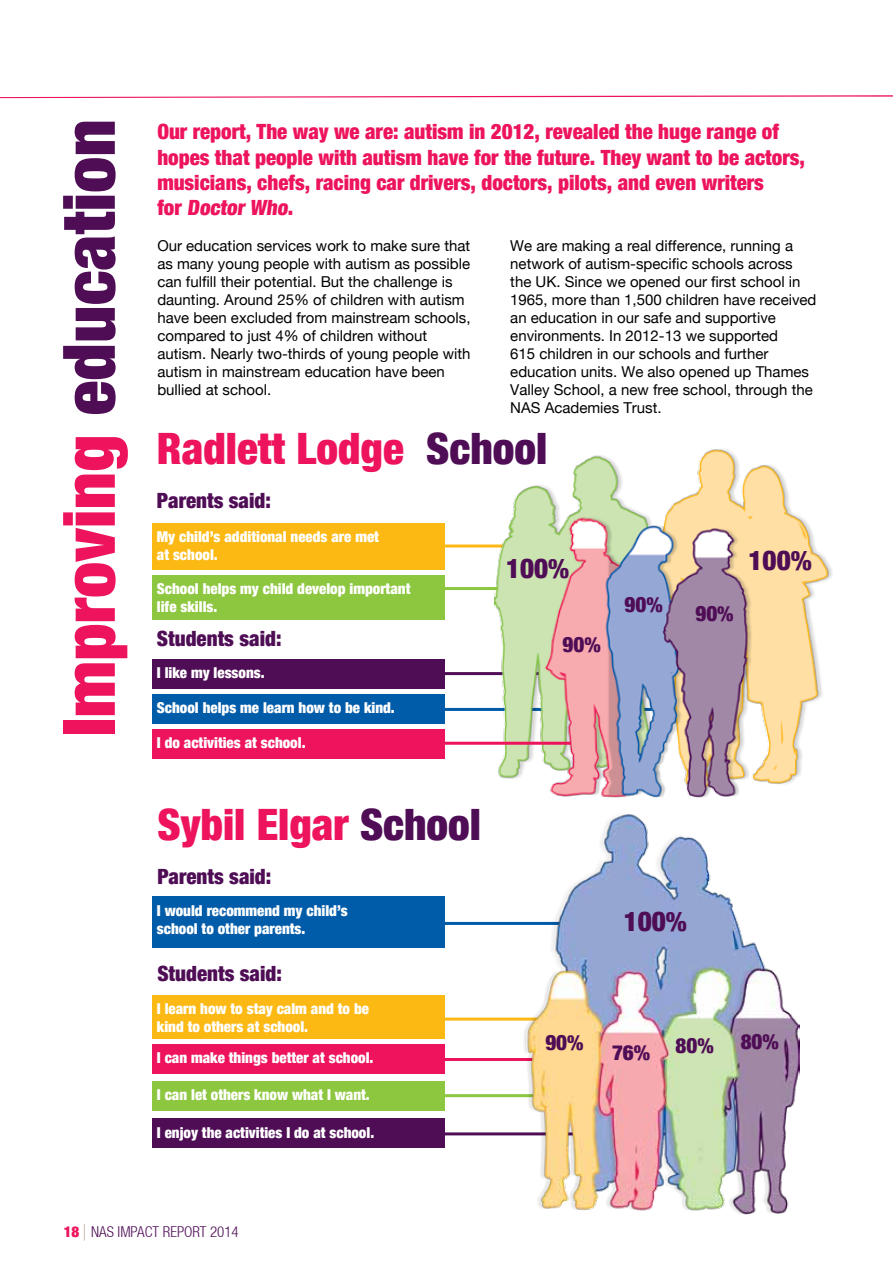
<style>
.page{position:relative;width:893px;height:1263px;background:#fff}
.page>*{position:absolute;margin:0;border:0;box-sizing:border-box;transform-origin:0 0}
.t1{font:900 condensed 72.3px "Helvetica Neue";color:#ed135d}
.t2{font:900 condensed 43.2px "Helvetica Neue";color:#ed135d}
.t3{font:900 condensed 27px "Helvetica Neue";color:#4f0d56}
.t4{font:900 condensed 21px/25.2px "Helvetica Neue";color:#ed135d}
.t5{font:900 condensed 21px "Helvetica Neue";color:#4f0d56}
.t6{font:15px/18px "Helvetica Neue";color:#000}
.t7{font:900 condensed 15px/18px "Helvetica Neue";color:#fff}
.t8{font:300 condensed 15px "Helvetica Neue LT";color:#4f0d56}
.s1{color:#4f0d56}
.s2{font-family:"Helvetica Neue";font-weight:900;color:#ed135d}
.s3{font-family:"Helvetica Neue";font-stretch:normal;font-size:16.5px;color:#bbb0a6}
</style>
<div class="page">
<svg style="left:0;top:95px;width:893px;height:3px"></svg>
<hr style="left:445px;top:1017px;width:221px;height:3px;background:#fdb913">
<hr style="left:445px;top:922px;width:221px;height:3px;background:#005ba8">
<hr style="left:445px;top:1058px;width:221px;height:3px;background:#ed135d">
<hr style="left:445px;top:1094px;width:221px;height:3px;background:#8dc63f">
<hr style="left:445px;top:1132px;width:221px;height:3px;background:#4f0d56">
<hr style="left:445px;top:708px;width:240px;height:3px;background:#005ba8">
<hr style="left:445px;top:672px;width:240px;height:3px;background:#4f0d56">
<hr style="left:445px;top:544px;width:221px;height:3px;background:#fdb913">
<img style="left:524px;top:814px;width:275px;height:400px">
<div style="left:153px;top:897px;width:292px;height:51px;background:#005ba8"></div>
<div style="left:153px;top:995px;width:292px;height:44px;background:#fdb913"></div>
<div style="left:153px;top:1044px;width:292px;height:29px;background:#ed135d"></div>
<div style="left:153px;top:1081px;width:292px;height:30px;background:#8dc63f"></div>
<div style="left:153px;top:1119px;width:292px;height:29px;background:#4f0d56"></div>
<img style="left:495px;top:449px;width:338px;height:349px">
<div style="left:153px;top:523px;width:292px;height:46px;background:#fdb913"></div>
<div style="left:153px;top:575px;width:292px;height:45px;background:#8dc63f"></div>
<div style="left:153px;top:659px;width:292px;height:29px;background:#4f0d56"></div>
<div style="left:153px;top:694px;width:292px;height:29px;background:#005ba8"></div>
<div style="left:153px;top:729px;width:292px;height:29px;background:#ed135d"></div>
<hr style="left:445px;top:587px;width:52px;height:3px;background:#8dc63f">
<hr style="left:429px;top:742px;width:142px;height:3px;background:#ed135d">
<h1 class="t1" style="left:45px;top:736px;width:619px;rotate:-90deg">Improving <span class="s1">education</span></h1>
<h3 class="t4" style="left:157px;top:119px;width:649px">Our report, The way we are: autism in 2012, revealed the huge range of hopes that people with autism have for the future. They want to be actors, musicians, chefs, racing car drivers, doctors, pilots, and even writers<br>for Doctor Who.</h3>
<p class="t6" style="left:157px;top:237px;width:315px">Our education services work to make sure that as many young people with autism as possible can fulfill their potential. But the challenge is daunting. Around 25% of children with autism have been excluded from mainstream schools, compared to just 4% of children without autism. Nearly two-thirds of young people with autism in mainstream education have been bullied at school.</p>
<p class="t6" style="left:510px;top:237px;width:308px">We are making a real difference, running a network of autism-specific schools across the UK. Since we opened our first school in 1965, more than 1,500 children have received an education in our safe and supportive environments. In 2012-13 we supported<br>615 children in our schools and further education units. We also opened up Thames Valley School, a new free school, through the NAS Academies Trust.</p>
<h2 class="t2" style="left:157px;top:422px;width:392px">Radlett Lodge <span class="s1">School</span></h2>
<h3 class="t5" style="left:157px;top:487px;width:116px">Parents said:</h3>
<p class="t7" style="left:157px;top:527px;width:224px">My child’s additional needs are met at school.</p>
<p class="t7" style="left:157px;top:580px;width:255px">School helps my child develop important life skills.</p>
<h3 class="t5" style="left:157px;top:625px;width:126px">Students said:</h3>
<p class="t7" style="left:157px;top:663px;width:109px">I like my lessons.</p>
<p class="t7" style="left:157px;top:699px;width:239px">School helps me learn how to be kind.</p>
<p class="t7" style="left:157px;top:733px;width:150px">I do activities at school.</p>
<h3 class="t3" style="left:506px;top:552px;width:65px">100%</h3>
<h3 class="t5" style="left:563px;top:632px;width:40px">90%</h3>
<h3 class="t5" style="left:624px;top:592px;width:40px">90%</h3>
<h3 class="t5" style="left:695px;top:601px;width:40px">90%</h3>
<h3 class="t3" style="left:749px;top:544px;width:65px">100%</h3>
<h2 class="t2" style="left:157px;top:798px;width:325px">Sybil Elgar <span class="s1">School</span></h2>
<h3 class="t5" style="left:157px;top:863px;width:116px">Parents said:</h3>
<p class="t7" style="left:157px;top:901px;width:192px">I would recommend my child’s school to other parents.</p>
<h3 class="t5" style="left:157px;top:961px;width:126px">Students said:</h3>
<p class="t7" style="left:157px;top:1000px;width:214px">I learn how to stay calm and to be kind to others at school.</p>
<p class="t7" style="left:157px;top:1048px;width:218px">I can make things better at school.</p>
<p class="t7" style="left:157px;top:1086px;width:214px">I can let others know what I want.</p>
<p class="t7" style="left:157px;top:1123px;width:219px">I enjoy the activities I do at school.</p>
<h3 class="t3" style="left:624px;top:905px;width:65px">100%</h3>
<h3 class="t5" style="left:545px;top:1029px;width:40px">90%</h3>
<h3 class="t5" style="left:612px;top:1036px;width:103px">76% 80%</h3>
<h3 class="t5" style="left:741px;top:1028px;width:40px">80%</h3>
<p class="t8" style="left:64px;top:1222px;width:177px"><span class="s2">18</span> <span class="s3">|</span> NAS IMPACT REPORT 2014</p>
</div>
